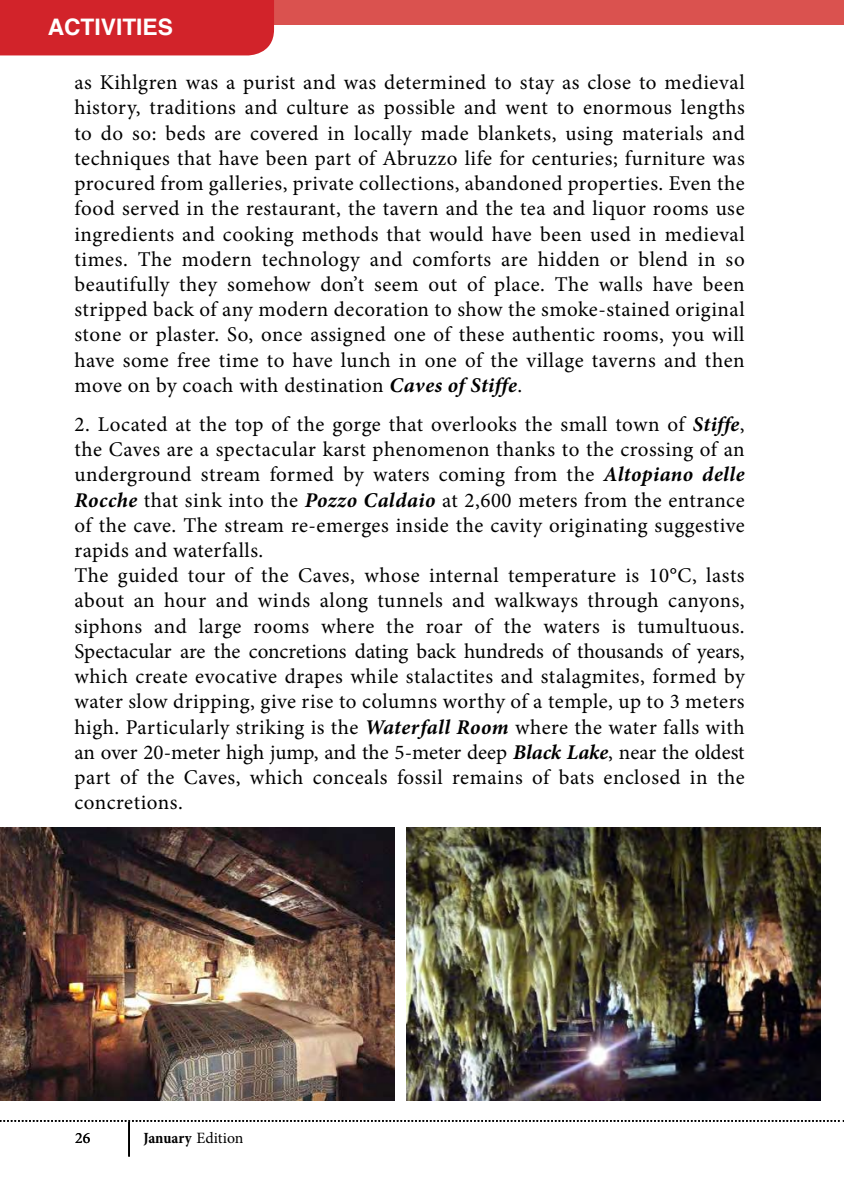
<style>
.page{position:relative;width:844px;height:1191px;background:#fff}
.page>*{position:absolute;margin:0;border:0;box-sizing:border-box;transform-origin:0 0}
.t1{font:700 22.75px "Helvetica";color:#fff}
.t2{font:21px/25.2px "Minion Pro";letter-spacing:.02em;color:#000;text-align:justify}
.t3{font:700 condensed 15.75px "Minion Pro";letter-spacing:-.005em;color:#000}
.t4{font:15.75px "Minion Pro";color:#000}
.s1{font-weight:700;font-style:italic}
.s2{font-weight:400;font-stretch:normal}
</style>
<div class="page">
<svg style="left:0;top:1120px;width:844px;height:1px"></svg>
<hr style="left:128px;top:1121px;width:2px;height:35px;background:#000">
<div style="left:239px;top:0;width:604px;height:25px;background:#da524f"></div>
<div style="left:0;top:0;width:274px;height:55px;background:#d2232a"></div>
<img style="left:0;top:827px;width:394px;height:273px">
<img style="left:406px;top:827px;width:414px;height:273px">
<p class="t1" style="left:48px;top:8px;width:127px">ACTIVITIES</p>
<p class="t2" style="left:74px;top:70px;width:671px">as Kihlgren was a purist and was determined to stay as close to medieval history, traditions and culture as possible and went to enormous lengths to do so: beds are covered in locally made blankets, using materials and techniques that have been part of Abruzzo life for centuries; furniture was procured from galleries, private collections, abandoned properties. Even the food served in the restaurant, the tavern and the tea and liquor rooms use ingredients and cooking methods that would have been used in medieval times. The modern technology and comforts are hidden or blend in so beautifully they somehow don’t seem out of place. The walls have been stripped back of any modern decoration to show the smoke-stained original stone or plaster. So, once assigned one of these authentic rooms, you will have some free time to have lunch in one of the village taverns and then move on by coach with destination <span class="s1">Caves of Stiffe</span>.</p>
<p class="t2" style="left:74px;top:412px;width:671px;text-align:left">2. Located at the top of the gorge that overlooks the small town of <span class="s1">Stiffe</span>, the Caves are a spectacular karst phenomenon thanks to the crossing of an underground stream formed by waters coming from the <span class="s1">Altopiano delle Rocche</span> that sink into the <span class="s1">Pozzo Caldaio</span> at 2,600 meters from the entrance of the cave. The stream re-emerges inside the cavity originating suggestive rapids and waterfalls.<br>The guided tour of the Caves, whose internal temperature is 10°C, lasts about an hour and winds along tunnels and walkways through canyons, siphons and large rooms where the roar of the waters is tumultuous.<br>Spectacular are the concretions dating back hundreds of thousands of years, which create evocative drapes while stalactites and stalagmites, formed by water slow dripping, give rise to columns worthy of a temple, up to 3 meters high. Particularly striking is the <span class="s1">Waterfall Room</span> where the water falls with an over 20-meter high jump, and the 5-meter deep <span class="s1">Black Lake</span>, near the oldest part of the Caves, which conceals fossil remains of bats enclosed in the concretions.</p>
<p class="t4" style="left:75px;top:1127px;width:17px">26</p>
<p class="t3" style="left:143px;top:1127px;width:101px">January <span class="s2">Edition</span></p>
</div>
